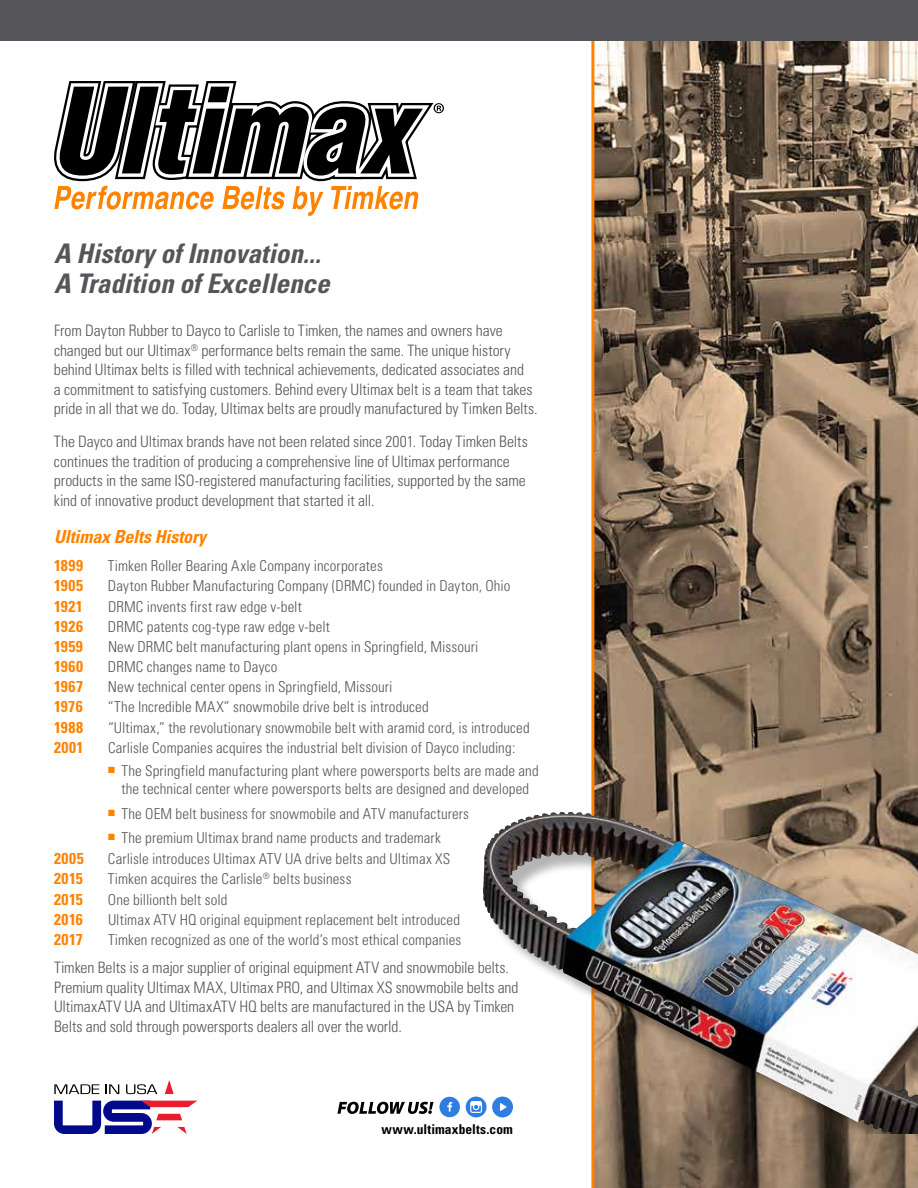
<style>
.page{position:relative;width:918px;height:1188px;background:#fff}
.page>*{position:absolute;margin:0;border:0;box-sizing:border-box;transform-origin:0 0}
.t1{font:italic 700 condensed 27px/30px "Univers";color:#56565a}
.t2{font:italic 700 condensed 18px "Univers";letter-spacing:-.01em;color:#ff8300}
.t3{font:300 condensed 15.75px/19.5px "Univers";letter-spacing:-.005em;color:#56565a}
.t4{font:700 condensed 15.75px "Univers";letter-spacing:.035em;color:#ff8300}
.t5{font:300 condensed 15px/18px "Univers";letter-spacing:.005em;color:#56565a;text-align:center}
.t6{font:700 condensed 13.5px "Univers";letter-spacing:.01em;color:#000}
</style>
<div class="page">
<img style="left:594px;top:40px;width:324px;height:1148px">
<svg style="left:54px;top:1084px;width:45px;height:10px"></svg>
<svg style="left:106px;top:1084px;width:13px;height:10px"></svg>
<svg style="left:126px;top:1084px;width:31px;height:10px"></svg>
<svg style="left:165px;top:1080px;width:9px;height:14px"></svg>
<svg style="left:54px;top:1101px;width:143px;height:33px"></svg>
<svg style="left:338px;top:1102px;width:96px;height:12px"></svg>
<div style="left:439px;top:1097px;width:21px;height:20px;background:#2f7de1;border-radius:50%"></div>
<svg style="left:447px;top:1102px;width:5px;height:10px"></svg>
<div style="left:466px;top:1097px;width:21px;height:20px;background:#2f7de1;border-radius:50%"></div>
<svg style="left:470px;top:1101px;width:12px;height:12px"></svg>
<svg style="left:471px;top:1102px;width:10px;height:10px"></svg>
<hr style="left:591px;top:0;width:3px;height:1188px;background:#ff8300">
<div style="left:486px;top:815px;width:432px;height:319px;background:#000;opacity:.3"></div>
<img style="left:483px;top:812px;width:85px;height:154px">
<div style="left:0;top:0;width:918px;height:40px;background:#56565a"></div>
<svg style="left:54px;top:81px;width:390px;height:135px"></svg>
<h1 class="t1" style="left:54px;top:239px;width:277px">A History of Innovation...<br>A Tradition of Excellence</h1>
<p class="t3" style="left:54px;top:321px;width:485px">From Dayton Rubber to Dayco to Carlisle to Timken, the names and owners have changed but our Ultimax<sup>®</sup> performance belts remain the same. The unique history behind Ultimax belts is filled with technical achievements, dedicated associates and<br>a commitment to satisfying customers. Behind every Ultimax belt is a team that takes pride in all that we do. Today, Ultimax belts are proudly manufactured by Timken Belts.</p>
<p class="t3" style="left:54px;top:432px;width:475px">The Dayco and Ultimax brands have not been related since 2001. Today Timken Belts continues the tradition of producing a comprehensive line of Ultimax performance products in the same ISO-registered manufacturing facilities, supported by the same kind of innovative product development that started it all.</p>
<p class="t2" style="left:54px;top:526px;width:154px">Ultimax Belts History</p>
<p class="t4" style="left:54px;top:556px;width:31px">1899</p>
<p class="t5" style="left:108px;top:557px;width:276px">Timken Roller Bearing Axle Company incorporates</p>
<p class="t4" style="left:54px;top:576px;width:31px">1905</p>
<p class="t5" style="left:108px;top:577px;width:404px">Dayton Rubber Manufacturing Company (DRMC) founded in Dayton, Ohio</p>
<p class="t4" style="left:54px;top:596px;width:30px">1921</p>
<p class="t5" style="left:108px;top:597px;width:195px">DRMC invents first raw edge v-belt</p>
<p class="t4" style="left:54px;top:616px;width:31px">1926</p>
<p class="t5" style="left:108px;top:617px;width:223px">DRMC patents cog-type raw edge v-belt</p>
<p class="t4" style="left:54px;top:637px;width:30px">1959</p>
<p class="t5" style="left:108px;top:638px;width:372px">New DRMC belt manufacturing plant opens in Springfield, Missouri</p>
<p class="t4" style="left:54px;top:657px;width:31px">1960</p>
<p class="t5" style="left:108px;top:658px;width:171px">DRMC changes name to Dayco</p>
<p class="t4" style="left:54px;top:677px;width:31px">1967</p>
<p class="t5" style="left:108px;top:678px;width:286px">New technical center opens in Springfield, Missouri</p>
<p class="t4" style="left:54px;top:697px;width:30px">1976</p>
<p class="t5" style="left:108px;top:698px;width:322px">“The Incredible MAX” snowmobile drive belt is introduced</p>
<p class="t4" style="left:54px;top:717px;width:31px">1988</p>
<p class="t5" style="left:108px;top:718px;width:423px">“Ultimax,” the revolutionary snowmobile belt with aramid cord, is introduced</p>
<p class="t4" style="left:54px;top:737px;width:31px">2001</p>
<p class="t5" style="left:108px;top:738px;width:409px">Carlisle Companies acquires the industrial belt division of Dayco including:</p>
<p class="t5" style="left:108px;top:762px;width:432px"><sup>■</sup> The Springfield manufacturing plant where powersports belts are made and the technical center where powersports belts are designed and developed</p>
<p class="t5" style="left:108px;top:804px;width:363px"><sup>■</sup> The OEM belt business for snowmobile and ATV manufacturers</p>
<p class="t5" style="left:108px;top:829px;width:334px"><sup>■</sup> The premium Ultimax brand name products and trademark</p>
<p class="t4" style="left:54px;top:849px;width:31px">2005</p>
<p class="t5" style="left:108px;top:850px;width:344px">Carlisle introduces Ultimax ATV UA drive belts and Ultimax XS</p>
<p class="t4" style="left:54px;top:869px;width:30px">2015</p>
<p class="t5" style="left:108px;top:870px;width:245px">Timken acquires the Carlisle<sup>®</sup> belts business</p>
<p class="t4" style="left:54px;top:889px;width:30px">2015</p>
<p class="t5" style="left:108px;top:890px;width:121px">One billionth belt sold</p>
<p class="t4" style="left:54px;top:909px;width:30px">2016</p>
<p class="t5" style="left:108px;top:910px;width:354px">Ultimax ATV HQ original equipment replacement belt introduced</p>
<p class="t4" style="left:54px;top:930px;width:30px">2017</p>
<p class="t5" style="left:108px;top:931px;width:355px">Timken recognized as one of the world’s most ethical companies</p>
<p class="t3" style="left:54px;top:958px;width:466px">Timken Belts is a major supplier of original equipment ATV and snowmobile belts.<br>Premium quality Ultimax MAX, Ultimax PRO, and Ultimax XS snowmobile belts and UltimaxATV UA and UltimaxATV HQ belts are manufactured in the USA by Timken Belts and sold through powersports dealers all over the world.</p>
<p class="t6" style="left:381px;top:1121px;width:133px">www.ultimaxbelts.com</p>
</div>
